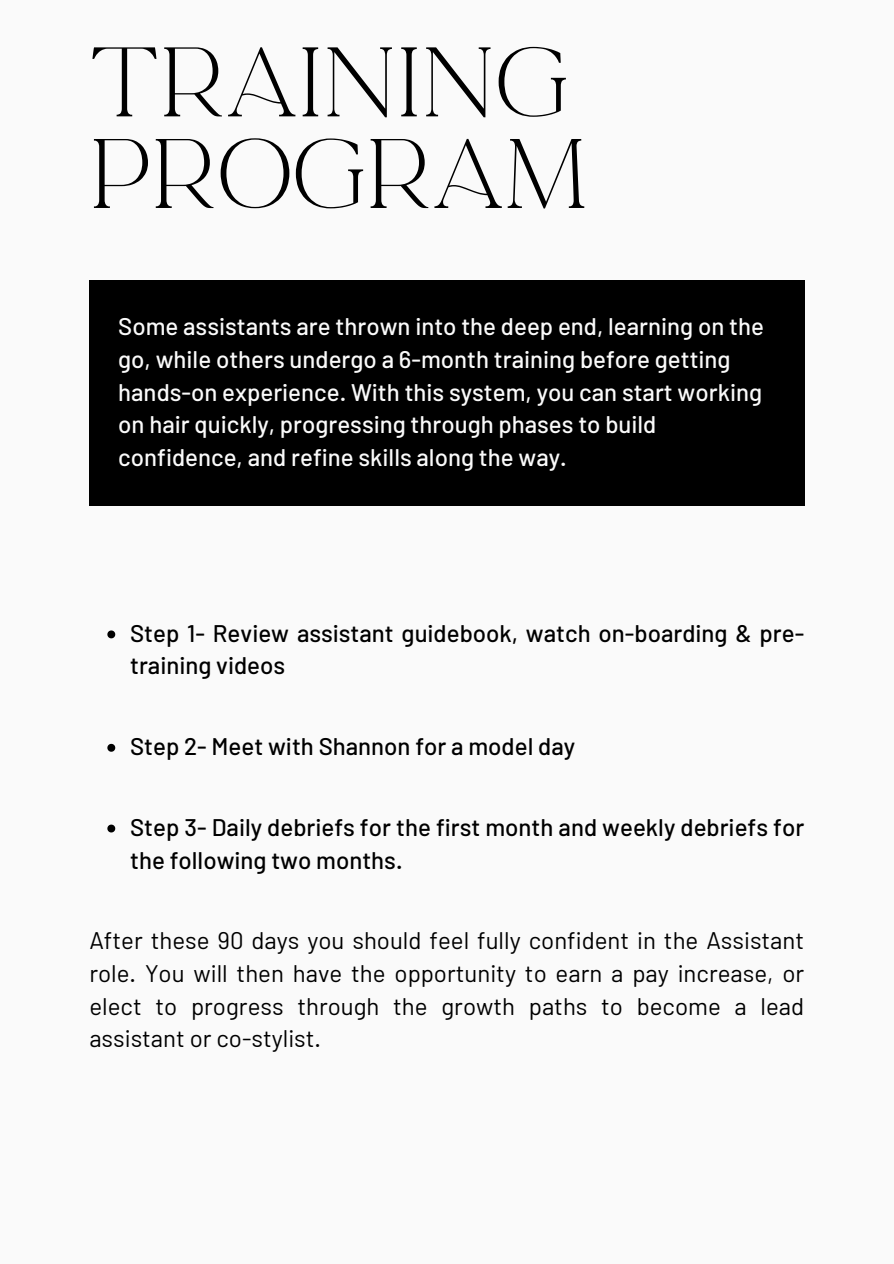
<style>
.page{position:relative;width:894px;height:1264px;background:#fff}
.page>*{position:absolute;margin:0;border:0;box-sizing:border-box;transform-origin:0 0}
.t1{font:86.25px/91.5px "La Luxes Serif";color:#000}
.t2{font:500 24px/32.7px "Barlow";color:#fafafa}
.t3{font:24px/32.7px "Barlow";color:#000;text-align:justify}
.t4{font:500 24px/32.7px "Barlow";color:#000}
</style>
<div class="page">
<div style="left:0;top:0;width:893px;height:1263px;background:#fafafa"></div>
<div style="left:89px;top:280px;width:715px;height:226px;background:#000"></div>
<svg style="left:107px;top:630px;width:8px;height:8px"></svg>
<svg style="left:107px;top:743px;width:8px;height:8px"></svg>
<svg style="left:107px;top:824px;width:8px;height:8px"></svg>
<h1 class="t1" style="left:89px;top:38px;width:499px">TRAINING<br>PROGRAM</h1>
<h2 class="t2" style="left:118px;top:309px;width:647px">Some assistants are thrown into the deep end, learning on the go, while others undergo a 6-month training before getting hands-on experience. With this system, you can start working on hair quickly, progressing through phases to build confidence, and refine skills along the way.</h2>
<p class="t4" style="left:130px;top:615px;width:675px">Step 1- Review assistant guidebook, watch on-boarding &amp; pre&shy;training videos</p>
<p class="t4" style="left:130px;top:729px;width:446px">Step 2- Meet with Shannon for a model day</p>
<p class="t4" style="left:130px;top:809px;width:675px">Step 3- Daily debriefs for the first month and weekly debriefs for the following two months.</p>
<p class="t3" style="left:89px;top:923px;width:716px">After these 90 days you should feel fully confident in the Assistant role. You will then have the opportunity to earn a pay increase, or elect to progress through the growth paths to become a lead assistant or co-stylist.</p>
</div>
